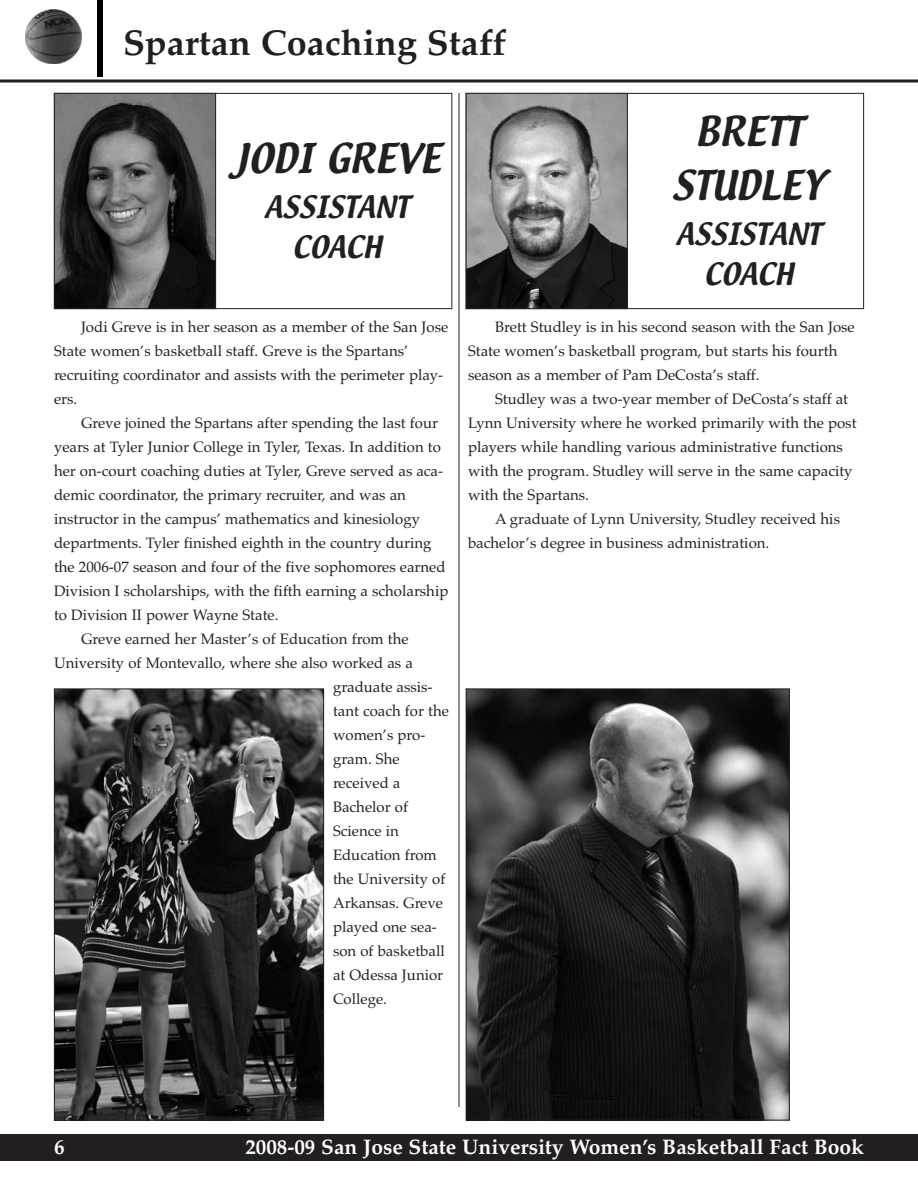
<style>
.page{position:relative;width:918px;height:1188px;background:#fff}
.page>*{position:absolute;margin:0;border:0;box-sizing:border-box;transform-origin:0 0}
.t1{font:36px/54px "Textile";color:#231f20;text-align:center}
.t2{font:700 36px "Palatino";color:#231f20}
.t3{font:27px/40.5px "Textile";color:#231f20;text-align:center}
.t4{font:700 21px "Palatino";color:#fff}
.t5{font:15px/24px "Palatino";color:#231f20}
</style>
<div class="page">
<div style="left:0;top:1134px;width:918px;height:27px;background:#231f20"></div>
<hr style="left:0;top:80px;width:918px;height:2px;background:#231f20">
<div style="left:97px;top:0;width:6px;height:76px;background:#000"></div>
<img style="left:26px;top:9px;width:55px;height:54px">
<img style="left:56px;top:95px;width:158px;height:212px">
<div style="left:54px;top:93px;width:162px;height:216px;border:1px solid #231f20"></div>
<img style="left:468px;top:95px;width:158px;height:212px">
<div style="left:466px;top:93px;width:162px;height:216px;border:1px solid #231f20"></div>
<img style="left:468px;top:690px;width:320px;height:428px">
<div style="left:466px;top:688px;width:324px;height:432px;border:1px solid #231f20"></div>
<img style="left:56px;top:690px;width:266px;height:428px">
<div style="left:54px;top:688px;width:270px;height:432px;border:1px solid #231f20"></div>
<hr style="left:459px;top:93px;width:1px;height:1014px;background:#231f20">
<h1 class="t2" style="left:123px;top:29px;width:385px">Spartan Coaching Staff</h1>
<h1 class="t1" style="left:233px;top:134px;width:210px">JODI GREVE</h1>
<h2 class="t3" style="left:265px;top:189px;width:146px">ASSISTANT<br>COACH</h2>
<h1 class="t1" style="left:672px;top:107px;width:155px">BRETT<br>STUDLEY</h1>
<h2 class="t3" style="left:676px;top:216px;width:146px">ASSISTANT<br>COACH</h2>
<p class="t5" style="left:54px;top:317px;width:396px;text-indent:27px">Jodi Greve is in her season as a member of the San Jose State women’s basketball staff. Greve is the Spartans’ recruiting coordinator and assists with the perimeter play&shy;ers.</p>
<p class="t5" style="left:81px;top:413px;width:358px">Greve joined the Spartans after spending the last four</p>
<p class="t5" style="left:54px;top:437px;width:388px">years at Tyler Junior College in Tyler, Texas. In addition to</p>
<p class="t5" style="left:54px;top:461px;width:391px">her on-court coaching duties at Tyler, Greve served as aca-</p>
<p class="t5" style="left:54px;top:485px;width:353px">demic coordinator, the primary recruiter, and was an</p>
<p class="t5" style="left:54px;top:509px;width:368px">instructor in the campus’ mathematics and kinesiology</p>
<p class="t5" style="left:54px;top:533px;width:379px">departments. Tyler finished eighth in the country during</p>
<p class="t5" style="left:54px;top:557px;width:393px">the 2006-07 season and four of the five sophomores earned</p>
<p class="t5" style="left:54px;top:581px;width:396px">Division I scholarships, with the fifth earning a scholarship</p>
<p class="t5" style="left:54px;top:605px;width:226px">to Division II power Wayne State.</p>
<p class="t5" style="left:81px;top:629px;width:329px">Greve earned her Master’s of Education from the</p>
<p class="t5" style="left:54px;top:653px;width:360px">University of Montevallo, where she also worked as a</p>
<p class="t5" style="left:333px;top:677px;width:101px">graduate assis-</p>
<p class="t5" style="left:333px;top:701px;width:118px">tant coach for the</p>
<p class="t5" style="left:333px;top:725px;width:94px">women’s pro-</p>
<p class="t5" style="left:333px;top:749px;width:68px">gram. She</p>
<p class="t5" style="left:333px;top:773px;width:69px">received a</p>
<p class="t5" style="left:333px;top:797px;width:77px">Bachelor of</p>
<p class="t5" style="left:333px;top:821px;width:67px">Science in</p>
<p class="t5" style="left:333px;top:845px;width:105px">Education from</p>
<p class="t5" style="left:333px;top:869px;width:114px">the University of</p>
<p class="t5" style="left:333px;top:893px;width:112px">Arkansas. Greve</p>
<p class="t5" style="left:333px;top:917px;width:105px">played one sea-</p>
<p class="t5" style="left:333px;top:941px;width:113px">son of basketball</p>
<p class="t5" style="left:333px;top:965px;width:112px">at Odessa Junior</p>
<p class="t5" style="left:333px;top:989px;width:55px">College.</p>
<p class="t5" style="left:468px;top:317px;width:388px;text-indent:27px">Brett Studley is in his second season with the San Jose<br>State women’s basketball program, but starts his fourth season as a member of Pam DeCosta’s staff.</p>
<p class="t5" style="left:468px;top:389px;width:390px;text-indent:27px">Studley was a two-year member of DeCosta’s staff at Lynn University where he worked primarily with the post players while handling various administrative functions with the program. Studley will serve in the same capacity with the Spartans.</p>
<p class="t5" style="left:468px;top:509px;width:374px;text-indent:27px">A graduate of Lynn University, Studley received his bachelor’s degree in business administration.</p>
<h3 class="t4" style="left:54px;top:1139px;width:12px">6</h3>
<h3 class="t4" style="left:245px;top:1139px;width:620px">2008-09 San Jose State University Women’s Basketball Fact Book</h3>
</div>
